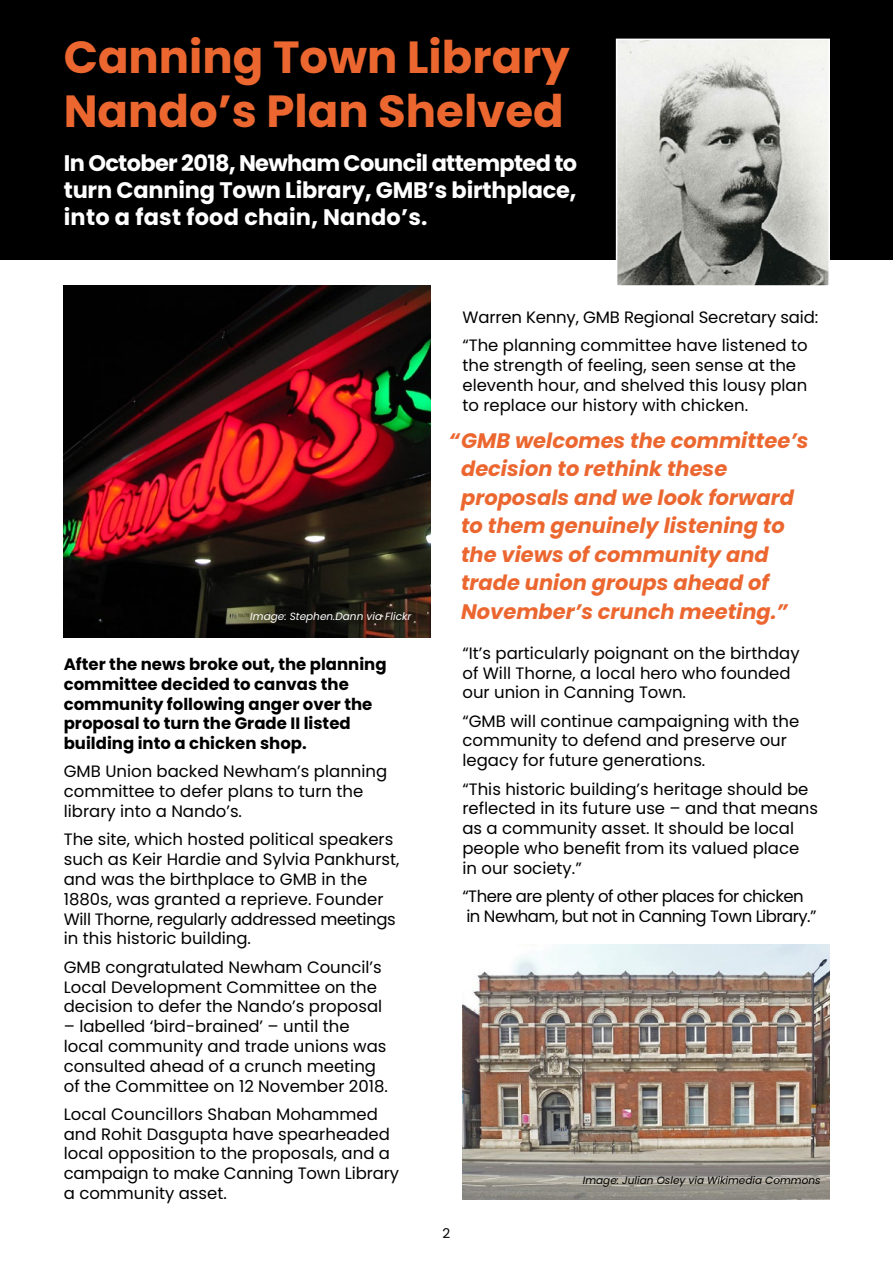
<style>
.page{position:relative;width:893px;height:1263px;background:#fff}
.page>*{position:absolute;margin:0;border:0;box-sizing:border-box;transform-origin:0 0}
.t1{font:700 45px/54px "Poppins";color:#ec6730}
.t2{font:700 22.5px/27px "Poppins";letter-spacing:-.01em;color:#fff;text-align:justify}
.t3{font:italic 700 21px/28.5px "Poppins";color:#ec6730}
.t4{font:16.5px/19.8px "Poppins";color:#000}
.t5{font:700 16.5px/19.8px "Poppins";color:#000}
.t6{font:16.5px/19.8px "Poppins";letter-spacing:-.03em;color:#000}
.t7{font:13.5px "Poppins";color:#000}
.t8{font:italic 10.5px "Poppins";color:#000}
.t9{font:italic 10.5px "Poppins";color:#fff}
</style>
<div class="page">
<div style="left:0;top:0;width:893px;height:259px;background:#000"></div>
<img style="left:619px;top:42px;width:208px;height:242px">
<div style="left:616px;top:39px;width:214px;height:248px;border:2px solid #fff"></div>
<img style="left:64px;top:286px;width:367px;height:352px">
<img style="left:462px;top:945px;width:367px;height:254px">
<h1 class="t1" style="left:64px;top:30px;width:508px">Canning Town Library<br>Nando’s Plan Shelved</h1>
<h2 class="t2" style="left:64px;top:150px;width:515px">In October 2018, Newham Council attempted to turn Canning Town Library, GMB’s birthplace, into a fast food chain, Nando’s.</h2>
<p class="t4" style="left:462px;top:303px;width:357px;line-height:28.3px">Warren Kenny, GMB Regional Secretary said: “The planning committee have listened to</p>
<p class="t4" style="left:462px;top:356px;width:346px">the strength of feeling, seen sense at the eleventh hour, and shelved this lousy plan to replace our history with chicken.</p>
<p class="t3" style="left:461px;top:426px;width:349px;text-indent:-11px">“GMB welcomes the committee’s decision to rethink these proposals and we look forward to them genuinely listening to the views of community and trade union groups ahead of</p>
<p class="t9" style="left:250px;top:610px;width:163px">Image: Stephen.Dann via Flickr</p>
<p class="t3" style="left:461px;top:597px;width:328px">November’s crunch meeting.”</p>
<p class="t5" style="left:64px;top:654px;width:324px">After the news broke out, the planning committee decided to canvas the community following anger over the proposal to turn the Grade II listed building into a chicken shop.</p>
<p class="t4" style="left:64px;top:762px;width:325px">GMB Union backed Newham’s planning committee to defer plans to turn the library into a Nando’s.</p>
<p class="t4" style="left:64px;top:830px;width:337px">The site, which hosted political speakers such as Keir Hardie and Sylvia Pankhurst, and was the birthplace to GMB in the 1880s, was granted a reprieve. Founder Will Thorne, regularly addressed meetings in this historic building.</p>
<p class="t4" style="left:64px;top:957px;width:320px">GMB congratulated Newham Council’s<br>Local Development Committee on the decision to defer the Nando’s proposal</p>
<p class="t4" style="left:64px;top:1016px;width:326px">– labelled ‘bird-brained’ – until the local community and trade unions was consulted ahead of a crunch meeting of the Committee on 12 November 2018.</p>
<p class="t4" style="left:64px;top:1104px;width:337px">Local Councillors Shaban Mohammed and Rohit Dasgupta have spearheaded local opposition to the proposals, and a campaign to make Canning Town Library a community asset.</p>
<p class="t4" style="left:462px;top:643px;width:339px">“It’s particularly poignant on the birthday of Will Thorne, a local hero who founded our union in Canning Town.</p>
<p class="t4" style="left:462px;top:711px;width:338px">“GMB will continue campaigning with the community to defend and preserve our legacy for future generations.</p>
<p class="t4" style="left:462px;top:779px;width:357px">“This historic building’s heritage should be reflected in its future use – and that means as a community asset. It should be local people who benefit from its valued place<br>in our society.”</p>
<p class="t6" style="left:462px;top:886px;width:356px">“There are plenty of other places for chicken in Newham, but not in Canning Town Library.”</p>
<p class="t7" style="left:443px;top:1225px;width:9px">2</p>
<p class="t8" style="left:583px;top:1174px;width:239px">Image: Julian Osley via Wikimedia Commons</p>
</div>
